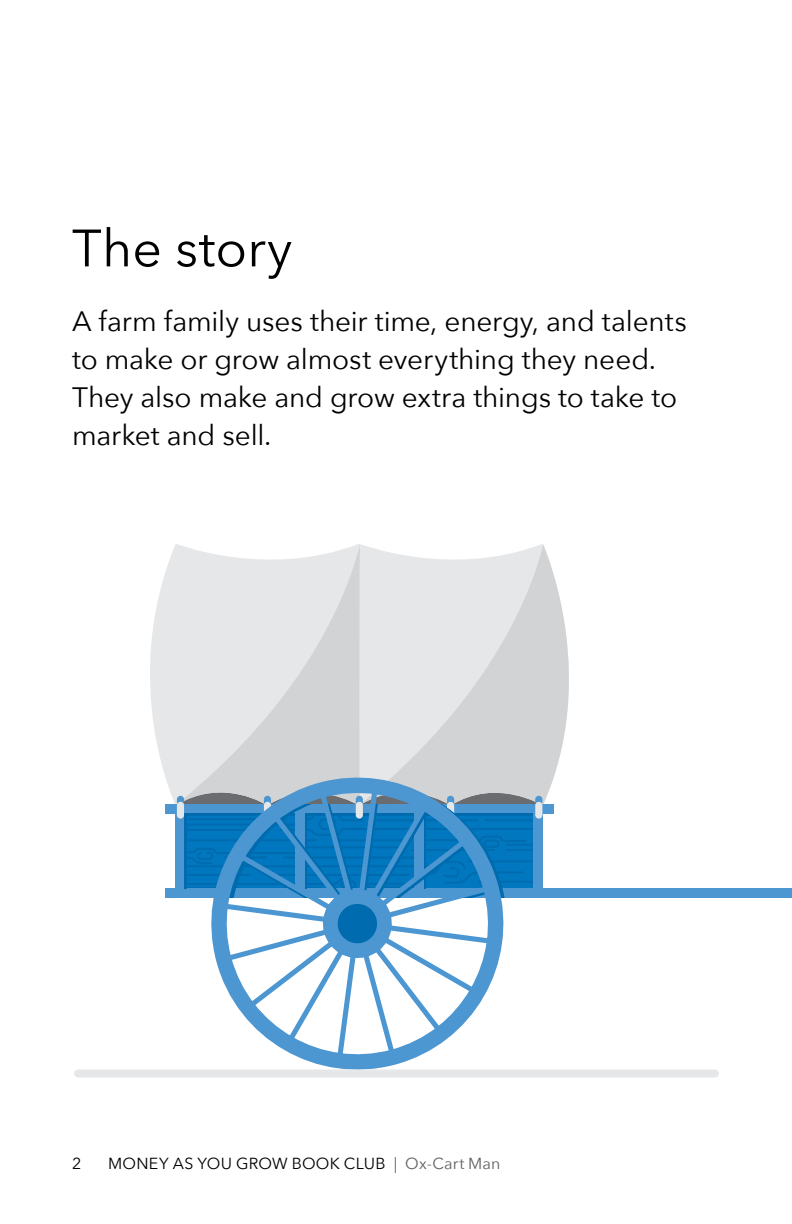
<style>
.page{position:relative;width:792px;height:1224px;background:#fff}
.page>*{position:absolute;margin:0;border:0;box-sizing:border-box;transform-origin:0 0}
.header_2{font:52px "Avenir Next";letter-spacing:.005em;color:#000}
.paragraph{font:28px/38px "Avenir Next";letter-spacing:-.005em;color:#000}
.t1{font:16px "Avenir Next";letter-spacing:.02em;color:#000}
.s1{color:#5f6062}
</style>
<div class="page">
<hr style="left:506px;top:849px;width:33px;height:2px;background:#006bae">
<hr style="left:506px;top:844px;width:33px;height:2px;background:#006bae">
<hr style="left:485px;top:819px;width:52px;height:2px;background:#006bae">
<hr style="left:478px;top:881px;width:64px;height:2px;background:#006bae">
<hr style="left:419px;top:828px;width:117px;height:2px;background:#006bae">
<hr style="left:468px;top:860px;width:71px;height:2px;background:#006bae">
<svg style="left:150px;top:544px;width:28px;height:260px;fill:#e6e7e8"></svg>
<svg style="left:360px;top:545px;width:209px;height:259px;background:#e0e1e2"></svg>
<svg style="left:176px;top:545px;width:184px;height:259px;background:#e1e2e3"></svg>
<div style="left:165px;top:804px;width:389px;height:9px;background:#4c96d1"></div>
<div style="left:165px;top:889px;width:627px;height:9px;background:#4c96d1"></div>
<div style="left:176px;top:813px;width:9px;height:80px;background:#4c96d1"></div>
<hr style="left:424px;top:813px;width:110px;height:2px;background:#006bae">
<div style="left:534px;top:813px;width:9px;height:80px;background:#4c96d1"></div>
<div style="left:535px;top:796px;width:7px;height:9px;background:#4c96d1;border-radius:4px"></div>
<div style="left:535px;top:802px;width:7px;height:17px;background:#e6e7e8;border-radius:4px"></div>
<div style="left:177px;top:796px;width:7px;height:9px;background:#4c96d1;border-radius:4px"></div>
<div style="left:177px;top:802px;width:7px;height:17px;background:#e6e7e8;border-radius:4px"></div>
<svg style="left:195px;top:762px;width:324px;height:308px;background:#d5d9dc"></svg>
<svg style="left:182px;top:781px;width:345px;height:285px"></svg>
<div style="left:78px;top:1070px;width:637px;height:8px;background:#e6e7e8"></div>
<p class="header_2" style="left:72px;top:204px;width:222px">The story</p>
<p class="paragraph" style="left:72px;top:301px;width:616px">A farm family uses their time, energy, and talents to make or grow almost everything they need.<br>They also make and grow extra things to take to market and sell.</p>
<p class="t1" style="left:72px;top:1150px;width:11px">2</p>
<p class="t1" style="left:108px;top:1150px;width:394px">MONEY AS YOU GROW BOOK CLUB <span class="s1">| Ox-Cart Man</span></p>
</div>
